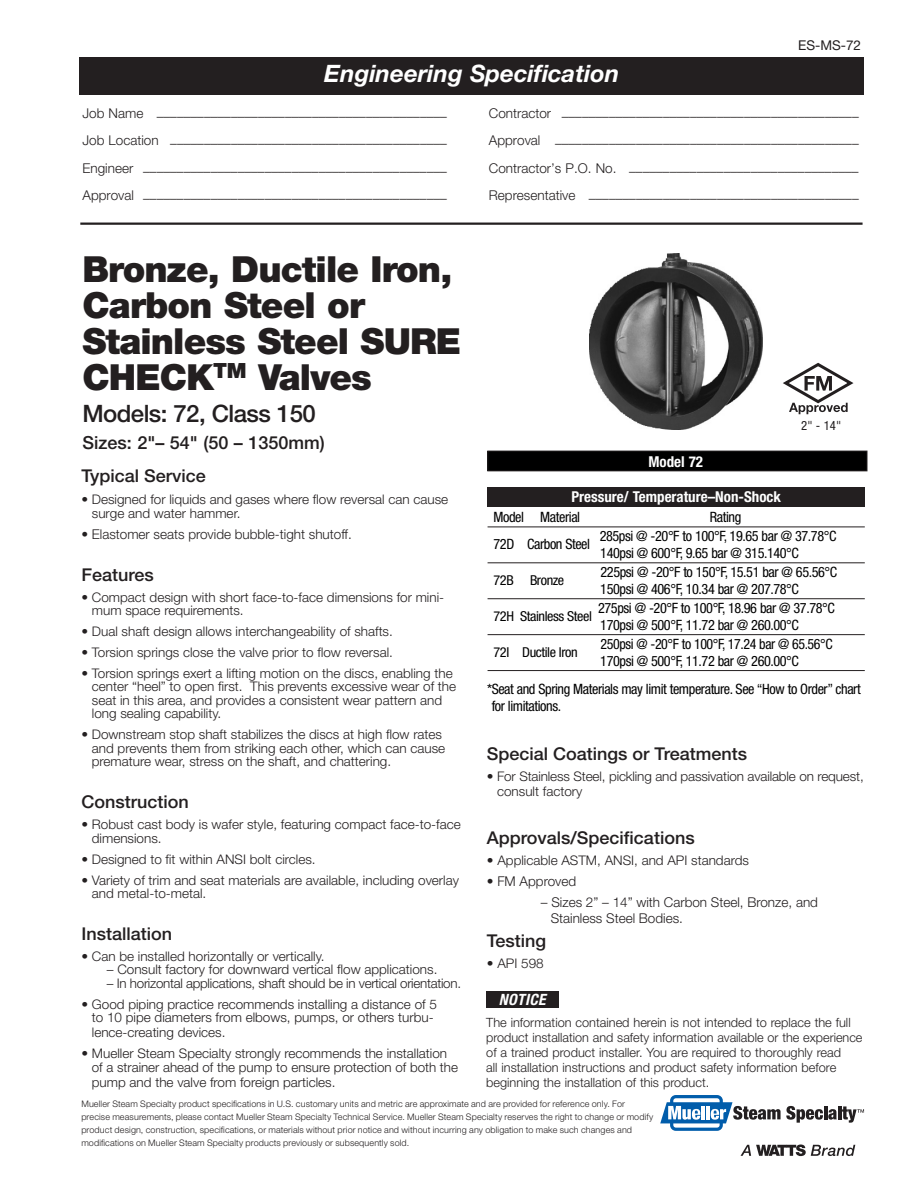
<style>
.page{position:relative;width:918px;height:1188px;background:#fff}
.page>*{position:absolute;margin:0;border:0;box-sizing:border-box;transform-origin:0 0}
._2_Head{font:900 36px/36px "Helvetica Neue LT Std";letter-spacing:-.025em;color:#231f20}
.Black_Box_Text{font:italic 700 24px "Helvetica Neue LT Std";color:#fff}
._2_Head-2{font:500 24px "Helvetica Neue LT Std";letter-spacing:-.025em;color:#231f20}
._2_Head-3{font:500 18px "Helvetica Neue LT Std";color:#231f20}
.Body{font:500 17.7px "Helvetica Neue LT Std";color:#231f20}
.body{font:italic 700 condensed 15.6px "Helvetica Neue LT Std";letter-spacing:.025em;color:#fff}
.Table_Head_1{font:700 condensed 15px "Helvetica Neue LT Std";color:#fff}
.Rev_Table_body{font:condensed 14.25px/17.1px "Helvetica Neue LT Std";letter-spacing:-.03em;color:#000}
.Rev_Table_subhead{font:condensed 14.25px "Helvetica Neue LT Std";letter-spacing:-.03em;color:#000}
.Rev_Table_body-2{font:condensed 13.65px "Helvetica Neue LT Std";letter-spacing:-.03em;color:#000;scale:1.04 1}
.Body-2{font:300 13.5px/16.5px "Helvetica Neue LT Std";color:#231f20}
.t1{font:13.5px "Helvetica Neue LT Std";color:#231f20}
.Body-3{font:300 13.2px/13.5px "Helvetica Neue LT Std";color:#231f20}
.Body-4{font:300 13.2px "Helvetica Neue LT Std";letter-spacing:-.02em;color:#231f20}
.Notice_body{font:300 12.75px/15px "Helvetica Neue LT Std";color:#231f20}
.Callouts{font:condensed 12.75px "Helvetica Neue LT Std";color:#231f20}
.Body-5{font:300 9px/13.2px "Helvetica Neue LT Std";letter-spacing:.015em;color:#231f20}
</style>
<div class="page">
<div style="left:80px;top:57px;width:784px;height:38px;background:#231f20"></div>
<div style="left:670px;top:1095px;width:53px;height:36px;border:3px solid #015dab;border-radius:4px"></div>
<svg style="left:660px;top:1102px;width:204px;height:21px"></svg>
<svg style="left:741px;top:1145px;width:114px;height:11px"></svg>
<div style="left:488px;top:487px;width:377px;height:19px;background:#231f20"></div>
<hr style="left:488px;top:527px;width:377px;height:1px;background:#231f20">
<hr style="left:488px;top:562px;width:377px;height:1px;background:#231f20">
<hr style="left:488px;top:598px;width:377px;height:1px;background:#231f20">
<hr style="left:488px;top:634px;width:377px;height:1px;background:#231f20">
<hr style="left:488px;top:670px;width:377px;height:1px;background:#231f20">
<hr style="left:488px;top:506px;width:377px;height:1px;background:#231f20">
<div style="left:488px;top:451px;width:379px;height:20px;background:#000"></div>
<div style="left:488px;top:451px;width:379px;height:20px;border:1px solid #231f20"></div>
<hr style="left:80px;top:223px;width:783px;height:2px;background:#231f20">
<div style="left:486px;top:991px;width:72px;height:17px;background:#231f20"></div>
<img style="left:589px;top:253px;width:173px;height:176px">
<svg style="left:783px;top:363px;width:70px;height:51px"></svg>
<p class="Black_Box_Text" style="left:324px;top:59px;width:297px">Engineering Specification</p>
<p class="t1" style="left:798px;top:37px;width:65px">ES-MS-72</p>
<p class="Body-2" style="left:82px;top:108px;width:366px">Job Name –––––––––––––––––––––––––––––––––––––––––––</p>
<p class="Body-2" style="left:489px;top:108px;width:371px">Contractor ––––––––––––––––––––––––––––––––––––––––––––</p>
<p class="Body-2" style="left:82px;top:135px;width:366px">Job Location –––––––––––––––––––––––––––––––––––––––––</p>
<p class="Body-2" style="left:489px;top:135px;width:371px">Approval –––––––––––––––––––––––––––––––––––––––––––––</p>
<p class="Body-2" style="left:82px;top:162px;width:366px">Engineer –––––––––––––––––––––––––––––––––––––––––––––</p>
<p class="Body-2" style="left:489px;top:162px;width:371px">Contractor’s P.O. No. ––––––––––––––––––––––––––––––––––</p>
<p class="Body-2" style="left:82px;top:189px;width:366px">Approval –––––––––––––––––––––––––––––––––––––––––––––</p>
<p class="Body-2" style="left:489px;top:189px;width:371px">Representative ––––––––––––––––––––––––––––––––––––––––</p>
<p class="_2_Head" style="left:82px;top:251px;width:380px">Bronze, Ductile Iron,<br>Carbon Steel or<br>Stainless Steel SURE<br>CHECK<sup>TM</sup> Valves</p>
<p class="_2_Head-2" style="left:82px;top:399px;width:235px">Models: 72, Class 150</p>
<p class="_2_Head-3" style="left:82px;top:432px;width:244px">Sizes: 2"– 54" (50 – 1350mm)</p>
<p class="Body" style="left:81px;top:465px;width:126px">Typical Service</p>
<p class="Body-3" style="left:92px;top:492px;width:358px;text-indent:-11px">• Designed for liquids and gases where flow reversal can cause surge and water hammer.</p>
<p class="Body-2" style="left:81px;top:525px;width:272px">• Elastomer seats provide bubble-tight shutoff.</p>
<p class="Body" style="left:81px;top:564px;width:74px">Features</p>
<p class="Body-3" style="left:92px;top:590px;width:354px;text-indent:-11px">• Compact design with short face-to-face dimensions for mini&shy;mum space requirements.</p>
<p class="Body-3" style="left:81px;top:624px;width:313px">• Dual shaft design allows interchangeability of shafts.</p>
<p class="Body-3" style="left:81px;top:645px;width:313px">• Torsion springs close the valve prior to flow reversal.</p>
<p class="Body-3" style="left:92px;top:666px;width:366px;text-indent:-11px">• Torsion springs exert a lifting motion on the discs, enabling the center “heel” to open first. This prevents excessive wear of the seat in this area, and provides a consistent wear pattern and long sealing capability.</p>
<p class="Body-3" style="left:92px;top:728px;width:355px;text-indent:-11px">• Downstream stop shaft stabilizes the discs at high flow rates and prevents them from striking each other, which can cause premature wear, stress on the shaft, and chattering.</p>
<p class="Body" style="left:81px;top:791px;width:109px">Construction</p>
<p class="Body-3" style="left:92px;top:817px;width:370px;text-indent:-11px">• Robust cast body is wafer style, featuring compact face-to-face dimensions.</p>
<p class="Body-3" style="left:81px;top:852px;width:236px">• Designed to fit within ANSI bolt circles.</p>
<p class="Body-3" style="left:92px;top:873px;width:369px;text-indent:-11px">• Variety of trim and seat materials are available, including overlay and metal-to-metal.</p>
<p class="Body" style="left:81px;top:923px;width:92px">Installation</p>
<p class="Body-3" style="left:81px;top:949px;width:245px">• Can be installed horizontally or vertically.</p>
<p class="Body-3" style="left:107px;top:963px;width:332px">– Consult factory for downward vertical flow applications.</p>
<p class="Body-4" style="left:107px;top:975px;width:356px">– In horizontal applications, shaft should be in vertical orientation.</p>
<p class="Body-3" style="left:81px;top:997px;width:357px;text-align:center">• Good piping practice recommends installing a distance of 5 to 10 pipe diameters from elbows, pumps, or others turbu-</p>
<p class="Body-3" style="left:92px;top:1026px;width:135px">lence-creating devices.</p>
<p class="Body-3" style="left:92px;top:1047px;width:368px;text-indent:-11px">• Mueller Steam Specialty strongly recommends the installation of a strainer ahead of the pump to ensure protection of both the</p>
<p class="Body-3" style="left:92px;top:1075px;width:245px">pump and the valve from foreign particles.</p>
<p class="Table_Head_1" style="left:648px;top:453px;width:56px">Model 72</p>
<p class="Callouts" style="left:801px;top:418px;width:41px">2" - 14"</p>
<p class="Table_Head_1" style="left:571px;top:488px;width:211px">Pressure/ Temperature–Non-Shock</p>
<p class="Rev_Table_subhead" style="left:494px;top:508px;width:88px">Model Material</p>
<p class="Rev_Table_subhead" style="left:710px;top:508px;width:33px">Rating</p>
<p class="Rev_Table_body" style="left:494px;top:535px;width:98px">72D Carbon Steel</p>
<p class="Rev_Table_body" style="left:600px;top:528px;width:238px">285psi @ -20°F to 100°F, 19.65 bar @ 37.78°C<br>140psi @ 600°F, 9.65 bar @ 315.140°C</p>
<p class="Rev_Table_body-2" style="left:494px;top:572px;width:70px">72B Bronze</p>
<p class="Rev_Table_body" style="left:600px;top:564px;width:239px">225psi @ -20°F to 150°F, 15.51 bar @ 65.56°C<br>150psi @ 406°F, 10.34 bar @ 207.78°C</p>
<p class="Rev_Table_body-2" style="left:494px;top:608px;width:96px">72H Stainless Steel</p>
<p class="Rev_Table_body" style="left:598px;top:600px;width:238px">275psi @ -20°F to 100°F, 18.96 bar @ 37.78°C<br>170psi @ 500°F, 11.72 bar @ 260.00°C</p>
<p class="Rev_Table_body-2" style="left:494px;top:644px;width:82px">72I Ductile Iron</p>
<p class="Rev_Table_body" style="left:600px;top:635px;width:234px">250psi @ -20°F to 100°F, 17.24 bar @ 65.56°C<br>170psi @ 500°F, 11.72 bar @ 260.00°C</p>
<p class="Rev_Table_body" style="left:492px;top:681px;width:371px;text-indent:-5px">*Seat and Spring Materials may limit temperature. See “How to Order” chart for limitations.</p>
<p class="Body" style="left:487px;top:743px;width:262px">Special Coatings or Treatments</p>
<p class="Body-3" style="left:497px;top:768px;width:368px;line-height:15px;text-indent:-10px">• For Stainless Steel, pickling and passivation available on request, consult factory</p>
<p class="Body" style="left:487px;top:827px;width:209px">Approvals/Specifications</p>
<p class="Body-3" style="left:487px;top:853px;width:264px">• Applicable ASTM, ANSI, and API standards</p>
<p class="Body-2" style="left:487px;top:872px;width:91px">• FM Approved</p>
<p class="Body-2" style="left:551px;top:893px;width:269px;text-indent:-10px">– Sizes 2” – 14” with Carbon Steel, Bronze, and<br>Stainless Steel Bodies.</p>
<p class="Body" style="left:487px;top:930px;width:61px">Testing</p>
<p class="Body-3" style="left:487px;top:956px;width:58px">• API 598</p>
<p class="body" style="left:499px;top:990px;width:48px">NOTICE</p>
<p class="Notice_body" style="left:486px;top:1014px;width:378px">The information contained herein is not intended to replace the full product installation and safety information available or the experience of a trained product installer. You are required to thoroughly read<br>all installation instructions and product safety information before beginning the installation of this product.</p>
<p class="Body-5" style="left:81px;top:1097px;width:574px">Mueller Steam Specialty product specifications in U.S. customary units and metric are approximate and are provided for reference only. For precise measurements, please contact Mueller Steam Specialty Technical Service. Mueller Steam Specialty reserves the right to change or modify product design, construction, specifications, or materials without prior notice and without incurring any obligation to make such changes and modifications on Mueller Steam Specialty products previously or subsequently sold.</p>
</div>
